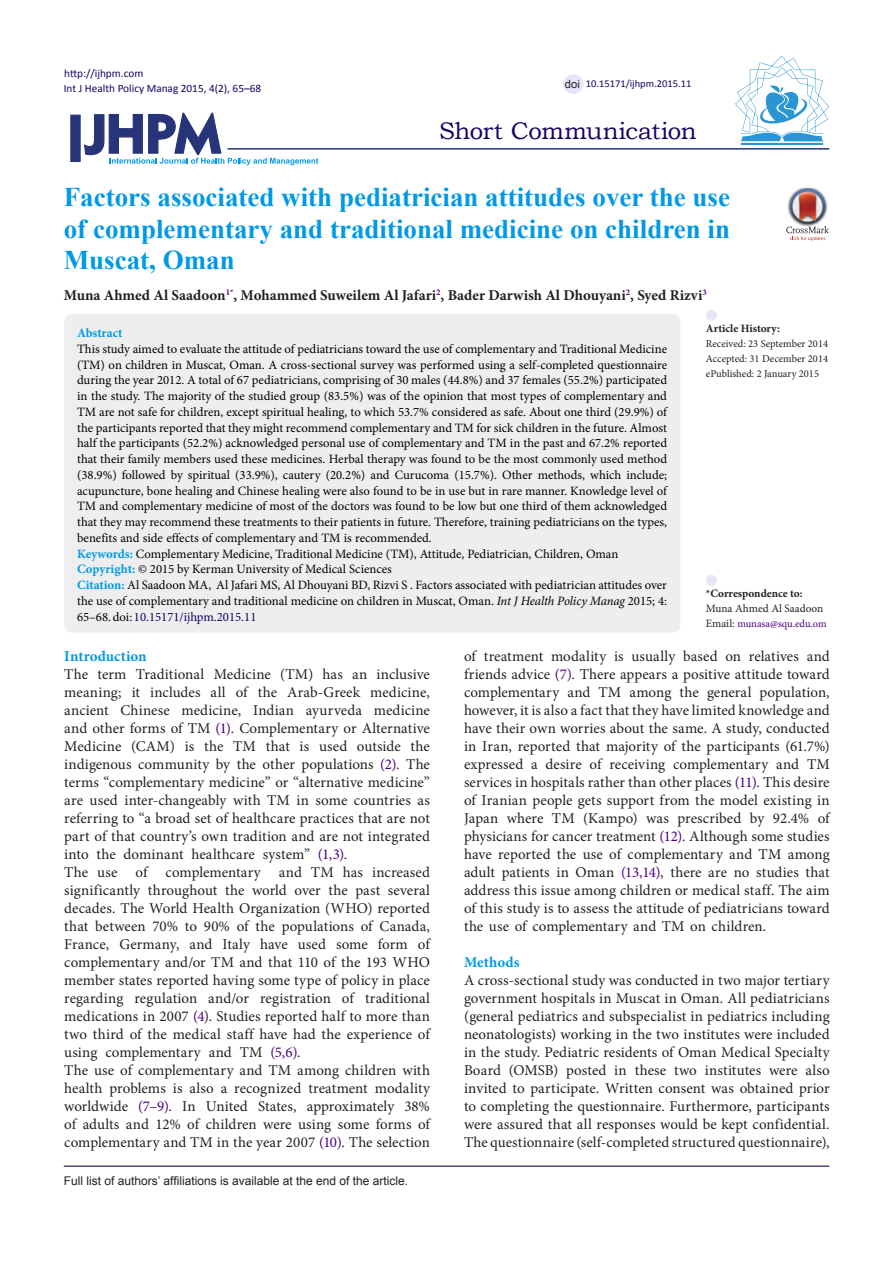
<style>
.page{position:relative;width:893px;height:1263px;background:#fff}
.page>*{position:absolute;margin:0;border:0;box-sizing:border-box;transform-origin:0 0}
.Default{font:700 27px/31.5px "Times New Roman";color:#0099e5;text-align:justify}
.t1{font:24px "Bookman Old Style";letter-spacing:-.015em;color:#190066}
.t2{font:15px/18px "Minion Pro";letter-spacing:.005em;color:#231f20;text-align:justify}
.Default-2{font:700 15px "Minion Pro";color:#231f20}
.t3{font:700 15px "Minion Pro";letter-spacing:.005em;color:#0099e5}
.Default-3{font:12.75px/15.8px "Minion Pro";color:#000;text-align:justify}
.Default-4{font:700 12.75px "Minion Pro";color:#0099e5}
.t4{font:12px "Arial";color:#231f20}
.t5{font:11.25px "Calibri";color:#190066}
.t6{font:700 11.25px "Minion Pro";color:#231f20}
.t7{font:11.25px "Minion Pro";color:#231f20}
.t8{font:11.25px "Arial";color:#231f20}
.t9{font:10.5px "Minion Pro";color:#231f20}
.t10{font:10.5px "Minion Pro";letter-spacing:-.005em;color:#4b0082}
.t11{font:10.5px "Calibri";color:#190066}
.s1{font-weight:700;color:#0099e5}
.s2{font-style:italic}
.s3{color:#190066}
.s4{font-size:11.25px;color:#231f20}
.s5{color:#4b0082}
</style>
<div class="page">
<svg style="left:84px;top:112px;width:234px;height:53px"></svg>
<div style="left:70px;top:115px;width:11px;height:47px;background:#273578;border:1px solid #273578"></div>
<hr style="left:227px;top:148px;width:602px;height:2px;background:#273578">
<div style="left:64px;top:314px;width:616px;height:318px;background:#eee;border-radius:8px"></div>
<div style="left:706px;top:575px;width:11px;height:11px;background:#e6e6fa;border-radius:50%"></div>
<div style="left:706px;top:310px;width:11px;height:11px;background:#e6e6fa;border-radius:50%"></div>
<hr style="left:64px;top:1165px;width:765px;height:2px;background:#190066">
<hr style="left:741px;top:143px;width:82px;height:2px;background:#2995d2">
<svg style="left:735px;top:56px;width:94px;height:85px"></svg>
<div style="left:563px;top:74px;width:20px;height:20px;background:#e6e6fa;border-radius:50%"></div>
<img style="left:798px;top:188px;width:18px;height:1px">
<svg style="left:786px;top:189px;width:43px;height:52px"></svg>
<p class="t5" style="left:64px;top:66px;width:81px">http://ijhpm.com</p>
<p class="t5" style="left:64px;top:81px;width:199px">Int J Health Policy Manag 2015, 4(2), 65–68</p>
<p class="t8" style="left:565px;top:76px;width:17px">doi</p>
<p class="t11" style="left:586px;top:77px;width:107px">10.15171/ijhpm.2015.11</p>
<p class="t1" style="left:439px;top:115px;width:259px">Short Communication</p>
<p class="Default" style="left:64px;top:181px;width:668px">Factors associated with pediatrician attitudes over the use of complementary and traditional medicine on children in Muscat, Oman</p>
<p class="Default-2" style="left:64px;top:284px;width:645px">Muna Ahmed Al Saadoon<sup>1*</sup>, Mohammed Suweilem Al Jafari<sup>2</sup>, Bader Darwish Al Dhouyani<sup>2</sup>, Syed Rizvi<sup>3</sup></p>
<p class="Default-4" style="left:77px;top:324px;width:47px">Abstract</p>
<p class="Default-3" style="left:77px;top:341px;width:592px">This study aimed to evaluate the attitude of pediatricians toward the use of complementary and Traditional Medicine (TM) on children in Muscat, Oman. A cross-sectional survey was performed using a self-completed questionnaire during the year 2012. A total of 67 pediatricians, comprising of 30 males (44.8%) and 37 females (55.2%) participated in the study. The majority of the studied group (83.5%) was of the opinion that most types of complementary and TM are not safe for children, except spiritual healing, to which 53.7% considered as safe. About one third (29.9%) of the participants reported that they might recommend complementary and TM for sick children in the future. Almost half the participants (52.2%) acknowledged personal use of complementary and TM in the past and 67.2% reported that their family members used these medicines. Herbal therapy was found to be the most commonly used method (38.9%) followed by spiritual (33.9%), cautery (20.2%) and Curucoma (15.7%). Other methods, which include; acupuncture, bone healing and Chinese healing were also found to be in use but in rare manner. Knowledge level of TM and complementary medicine of most of the doctors was found to be low but one third of them acknowledged that they may recommend these treatments to their patients in future. Therefore, training pediatricians on the types, benefits and side effects of complementary and TM is recommended.</p>
<p class="Default-3" style="left:77px;top:546px;width:543px"><span class="s1">Keywords:</span> Complementary Medicine, Traditional Medicine (TM), Attitude, Pediatrician, Children, Oman</p>
<p class="Default-3" style="left:77px;top:561px;width:316px"><span class="s1">Copyright:</span> © 2015 by Kerman University of Medical Sciences</p>
<p class="Default-3" style="left:77px;top:577px;width:592px"><span class="s1">Citation:</span> Al Saadoon MA, Al Jafari MS, Al Dhouyani BD, Rizvi S . Factors associated with pediatrician attitudes over the use of complementary and traditional medicine on children in Muscat, Oman. <span class="s2">Int J Health Policy Manag</span> 2015; 4:<br>65–68. doi: <span class="s3">10.15171/ijhpm.2015.11</span></p>
<p class="t6" style="left:706px;top:586px;width:98px">*Correspondence to:</p>
<p class="t6" style="left:706px;top:320px;width:76px">Article History:</p>
<p class="t9" style="left:706px;top:336px;width:124px">Received: 23 September 2014</p>
<p class="t9" style="left:706px;top:351px;width:124px">Accepted: 31 December 2014</p>
<p class="t9" style="left:706px;top:366px;width:115px">ePublished: 2 January 2015</p>
<p class="t7" style="left:706px;top:601px;width:119px">Muna Ahmed Al Saadoon</p>
<p class="t10" style="left:706px;top:617px;width:122px"><span class="s4">Email:</span> munasa@squ.edu.om</p>
<p class="t3" style="left:64px;top:645px;width:84px">Introduction</p>
<p class="t2" style="left:64px;top:665px;width:367px">The term Traditional Medicine (TM) has an inclusive meaning; it includes all of the Arab-Greek medicine, ancient Chinese medicine, Indian ayurveda medicine and other forms of TM <span class="s5">(1)</span>. Complementary or Alternative Medicine (CAM) is the TM that is used outside the indigenous community by the other populations <span class="s5">(2)</span>. The terms “complementary medicine” or “alternative medicine” are used inter-changeably with TM in some countries as referring to “a broad set of healthcare practices that are not part of that country’s own tradition and are not integrated into the dominant healthcare system” <span class="s5">(1,3)</span>.</p>
<p class="t2" style="left:64px;top:863px;width:367px">The use of complementary and TM has increased significantly throughout the world over the past several decades. The World Health Organization (WHO) reported that between 70% to 90% of the populations of Canada, France, Germany, and Italy have used some form of complementary and/or TM and that 110 of the 193 WHO member states reported having some type of policy in place regarding regulation and/or registration of traditional medications in 2007 <span class="s5">(4</span>). Studies reported half to more than two third of the medical staff have had the experience of using complementary and TM <span class="s5">(5,6)</span>.</p>
<p class="t2" style="left:64px;top:1061px;width:367px">The use of complementary and TM among children with health problems is also a recognized treatment modality worldwide <span class="s5">(7–9)</span>. In United States, approximately 38% of adults and 12% of children were using some forms of complementary and TM in the year 2007 <span class="s5">(10)</span>. The selection</p>
<p class="t4" style="left:64px;top:1173px;width:346px">Full list of authors’ affiliations is available at the end of the article.</p>
<p class="t2" style="left:464px;top:647px;width:367px">of treatment modality is usually based on relatives and friends advice <span class="s5">(7)</span>. There appears a positive attitude toward complementary and TM among the general population, however, it is also a fact that they have limited knowledge and have their own worries about the same. A study, conducted in Iran, reported that majority of the participants (61.7%) expressed a desire of receiving complementary and TM services in hospitals rather than other places <span class="s5">(11)</span>. This desire of Iranian people gets support from the model existing in Japan where TM (Kampo) was prescribed by 92.4% of physicians for cancer treatment <span class="s5">(12)</span>. Although some studies have reported the use of complementary and TM among adult patients in Oman <span class="s5">(13,14)</span>, there are no studies that address this issue among children or medical staff. The aim of this study is to assess the attitude of pediatricians toward the use of complementary and TM on children.</p>
<p class="t3" style="left:464px;top:951px;width:57px">Methods</p>
<p class="t2" style="left:464px;top:971px;width:367px">A cross-sectional study was conducted in two major tertiary government hospitals in Muscat in Oman. All pediatricians (general pediatrics and subspecialist in pediatrics including neonatologists) working in the two institutes were included in the study. Pediatric residents of Oman Medical Specialty Board (OMSB) posted in these two institutes were also invited to participate. Written consent was obtained prior to completing the questionnaire. Furthermore, participants were assured that all responses would be kept confidential.<br>The questionnaire (self-completed structured questionnaire),</p>
</div>
